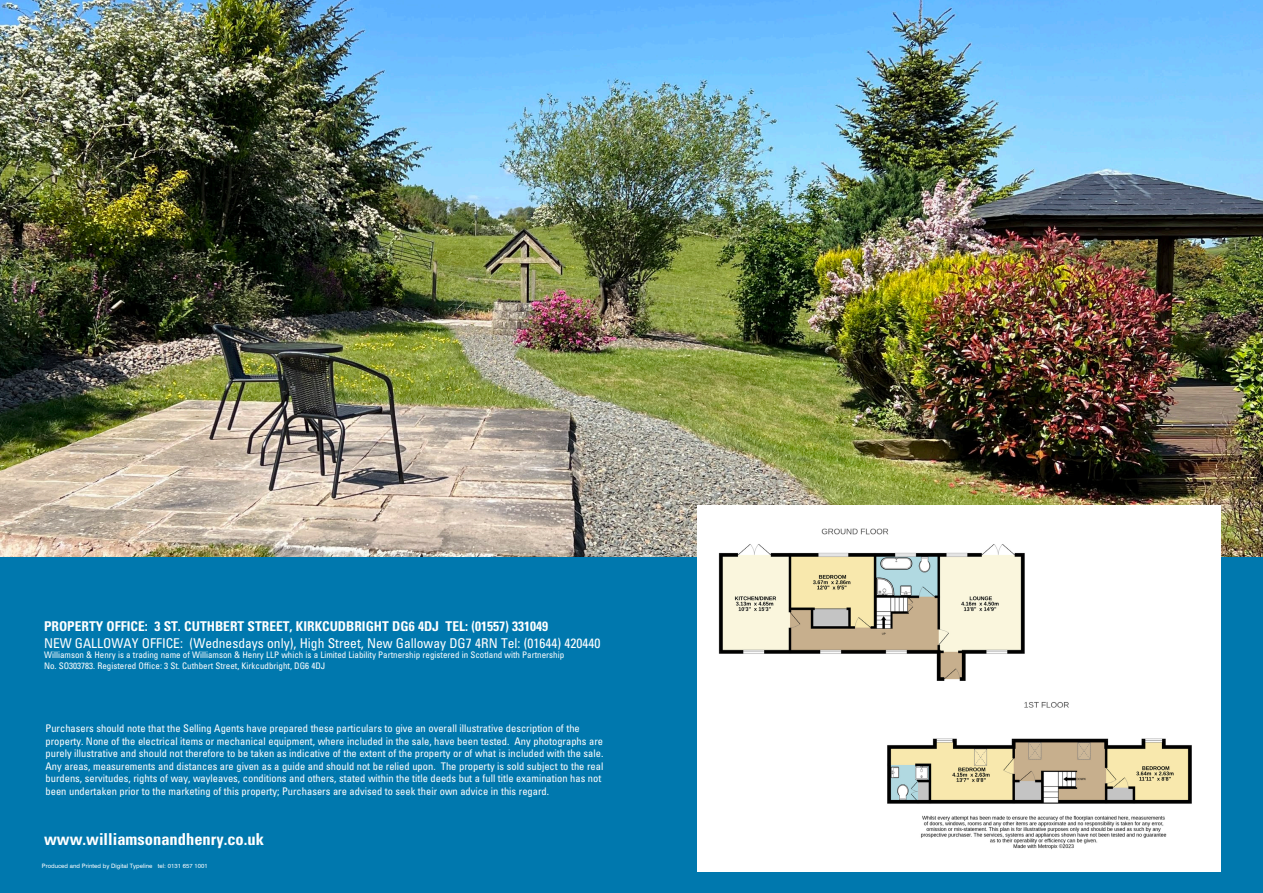
<style>
.page{position:relative;width:1263px;height:893px;background:#fff}
.page>*{position:absolute;margin:0;border:0;box-sizing:border-box;transform-origin:0 0}
.t1{font:700 condensed 16.5px "Univers LT Std";color:#fff}
.t2{font:condensed 13.5px "Univers LT Std";color:#fff}
.t3{font:700 condensed 13.5px "Univers LT Std";color:#fff}
.t4{font:condensed 10.5px/12.6px "Univers LT Std";color:#fff}
.t5{font:condensed 9px "Univers LT Std";color:#fff}
.t6{font:6px "Swiss 721 BT";color:#fff}
</style>
<div class="page">
<div style="left:0;top:556px;width:1263px;height:337px;background:#0078ae"></div>
<img style="left:0;top:0;width:1263px;height:556px">
<div style="left:697px;top:506px;width:524px;height:366px;background:#fff"></div>
<img style="left:718px;top:528px;width:307px;height:153px">
<img style="left:887px;top:702px;width:305px;height:148px">
<p class="t3" style="left:44px;top:618px;width:506px">PROPERTY OFFICE: 3 ST. CUTHBERT STREET, KIRKCUDBRIGHT DG6 4DJ TEL: (01557) 331049</p>
<p class="t2" style="left:44px;top:634px;width:558px">NEW GALLOWAY OFFICE: (Wednesdays only), High Street, New Galloway DG7 4RN Tel: (01644) 420440</p>
<p class="t5" style="left:44px;top:649px;width:522px">Williamson &amp; Henry is a trading name of Williamson &amp; Henry LLP which is a Limited Liability Partnership registered in Scotland with Partnership</p>
<p class="t5" style="left:44px;top:660px;width:283px">No. SO303783. Registered Office: 3 St. Cuthbert Street, Kirkcudbright, DG6 4DJ</p>
<p class="t4" style="left:46px;top:722px;width:559px">Purchasers should note that the Selling Agents have prepared these particulars to give an overall illustrative description of the property. None of the electrical items or mechanical equipment, where included in the sale, have been tested. Any photographs are purely illustrative and should not therefore to be taken as indicative of the extent of the property or of what is included with the sale.<br>Any areas, measurements and distances are given as a guide and should not be relied upon. The property is sold subject to the real burdens, servitudes, rights of way, wayleaves, conditions and others, stated within the title deeds but a full title examination has not been undertaken prior to the marketing of this property; Purchasers are advised to seek their own advice in this regard.</p>
<p class="t1" style="left:44px;top:829px;width:221px">www.williamsonandhenry.co.uk</p>
<p class="t6" style="left:42px;top:862px;width:167px">Produced and Printed by Digital Typeline tel: 0131 657 1001</p>
</div>
